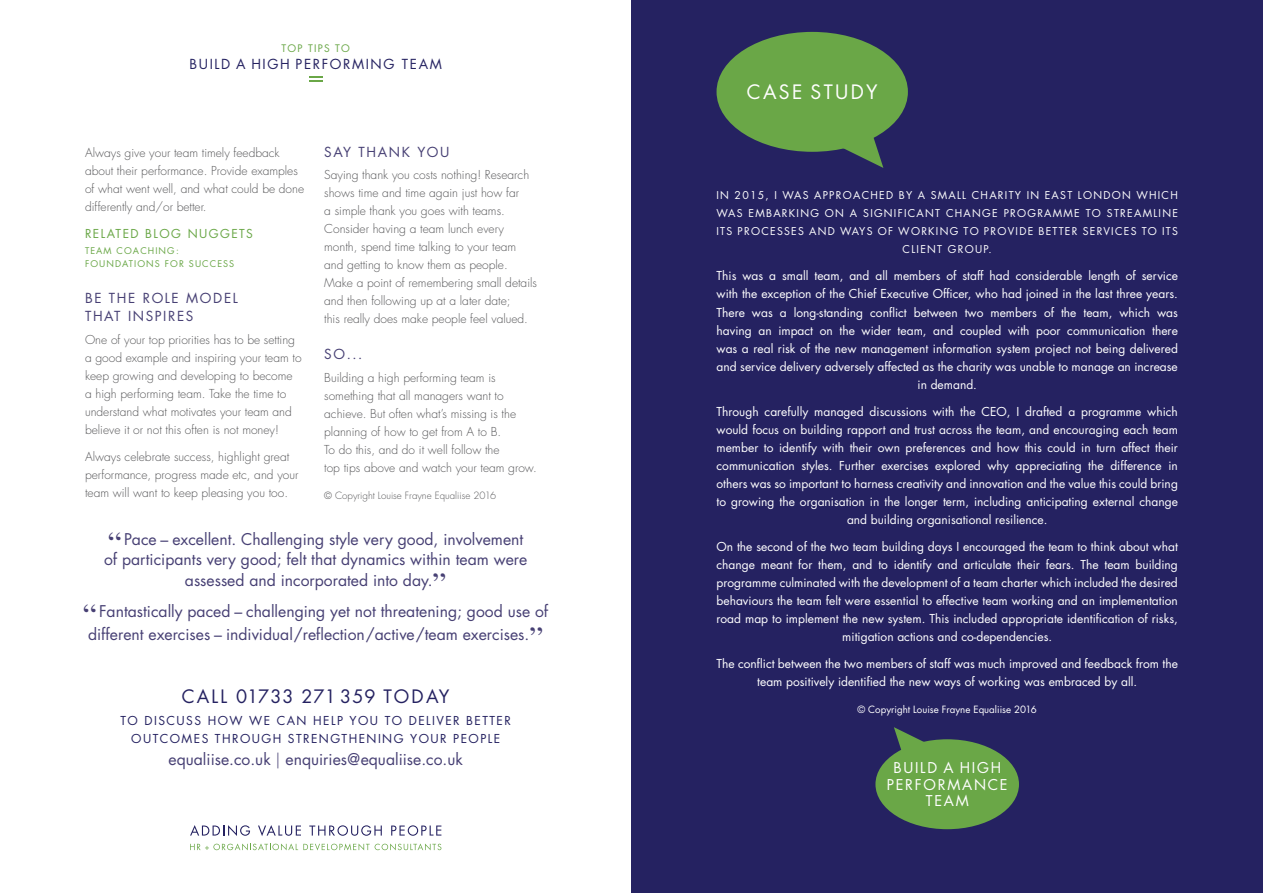
<style>
.page{position:relative;width:1263px;height:893px;background:#fff}
.page>*{position:absolute;margin:0;border:0;box-sizing:border-box;transform-origin:0 0}
.t1{font:19.35px "Futura";letter-spacing:.12em;color:#fff}
.t2{font:18px "Futura";letter-spacing:.06em;color:#252261}
.t3{font:15.75px/20.2px "Futura";color:#474074;text-align:center}
.t4{font:14.55px/16.5px "Futura";letter-spacing:.12em;color:#fff;text-align:center}
.t5{font:13.5px/18px "Futura";letter-spacing:.12em;color:#474074}
.t6{font:13.5px "Futura";letter-spacing:.12em;color:#252261}
.t7{font:12px/18px "Futura";color:#fff;text-align:center}
.t8{font:300 12px/18px "Futura";color:#58585a}
.t9{font:12px/18px "Futura";letter-spacing:.12em;color:#252261;text-align:center}
.t10{font:12px "Futura";letter-spacing:.12em;color:#6aa747}
.t11{font:10.5px/18px "Futura";letter-spacing:.12em;color:#fff;text-align:center}
.t12{font:10.2px "Futura";letter-spacing:.12em;color:#6aa747}
.t13{font:300 9.75px "Futura";color:#58585a}
.t14{font:9.75px "Futura";color:#fff}
.t15{font:9px/13.5px "Futura";letter-spacing:.12em;color:#6aa747}
.s1{font-family:"Times";font-size:31.5px}
.s2{font-weight:300}
</style>
<div class="page">
<div style="left:631px;top:0;width:632px;height:893px;background:#252261"></div>
<svg style="left:309px;top:76px;width:14px;height:6px"></svg>
<div style="left:716px;top:32px;width:192px;height:120px;background:#6aa747;border-radius:50%"></div>
<svg style="left:809px;top:132px;width:74px;height:36px"></svg>
<div style="left:875px;top:739px;width:144px;height:90px;background:#6aa747;border-radius:50%"></div>
<svg style="left:894px;top:727px;width:55px;height:27px"></svg>
<svg style="left:190px;top:825px;width:60px;height:11px"></svg>
<svg style="left:258px;top:825px;width:43px;height:11px"></svg>
<svg style="left:309px;top:825px;width:73px;height:11px"></svg>
<svg style="left:391px;top:825px;width:50px;height:11px"></svg>
<svg style="left:190px;top:843px;width:251px;height:7px"></svg>
<p class="t12" style="left:282px;top:41px;width:70px">TOP TIPS TO</p>
<p class="t6" style="left:190px;top:55px;width:254px">BUILD A HIGH PERFORMING TEAM</p>
<p class="t5" style="left:324px;top:143px;width:127px">SAY THANK YOU</p>
<p class="t8" style="left:324px;top:166px;width:214px">Saying thank you costs nothing! Research shows time and time again just how far<br>a simple thank you goes with teams.<br>Consider having a team lunch every month, spend time talking to your team and getting to know them as people.<br>Make a point of remembering small details and then following up at a later date;<br>this really does make people feel valued.</p>
<p class="t5" style="left:324px;top:346px;width:40px">SO...</p>
<p class="t8" style="left:324px;top:369px;width:214px">Building a high performing team is something that all managers want to achieve. But often what’s missing is the planning of how to get from A to B.<br>To do this, and do it well follow the<br>top tips above and watch your team grow.</p>
<p class="t13" style="left:324px;top:489px;width:174px">© Copyright Louise Frayne Equaliise 2016</p>
<p class="t3" style="left:104px;top:529px;width:425px"><span class="s1">“</span>Pace – excellent. Challenging style very good, involvement of participants very good; felt that dynamics within team were assessed and incorporated into day.<span class="s1">”</span></p>
<p class="t3" style="left:83px;top:600px;width:466px;line-height:22.5px"><span class="s1">“</span> Fantastically paced – challenging yet not threatening; good use of different exercises – individual/reflection/active/team exercises.<span class="s1">”</span></p>
<p class="t8" style="left:85px;top:144px;width:221px">Always give your team timely feedback about their performance. Provide examples of what went well, and what could be done differently and/or better.</p>
<p class="t10" style="left:85px;top:226px;width:169px">RELATED BLOG NUGGETS</p>
<p class="t15" style="left:85px;top:244px;width:151px">TEAM COACHING:<br>FOUNDATIONS FOR SUCCESS</p>
<p class="t5" style="left:85px;top:289px;width:154px">BE THE ROLE MODEL<br>THAT INSPIRES</p>
<p class="t8" style="left:85px;top:331px;width:218px">One of your top priorities has to be setting a good example and inspiring your team to keep growing and developing to become a high performing team. Take the time to understand what motivates your team and believe it or not this often is not money!</p>
<p class="t8" style="left:85px;top:448px;width:215px">Always celebrate success, highlight great performance, progress made etc, and your team will want to keep pleasing you too.</p>
<p class="t2" style="left:182px;top:684px;width:269px">CALL 01733 271 359 TODAY</p>
<p class="t9" style="left:121px;top:712px;width:392px">TO DISCUSS HOW WE CAN HELP YOU TO DELIVER BETTER<br>OUTCOMES THROUGH STRENGTHENING YOUR PEOPLE</p>
<p class="t3" style="left:169px;top:750px;width:296px">equaliise.co.uk <span class="s2">|</span> enquiries@equaliise.co.uk</p>
<p class="t1" style="left:747px;top:80px;width:132px">CASE STUDY</p>
<p class="t11" style="left:716px;top:187px;width:463px">IN 2015, I WAS APPROACHED BY A SMALL CHARITY IN EAST LONDON WHICH WAS EMBARKING ON A SIGNIFICANT CHANGE PROGRAMME TO STREAMLINE ITS PROCESSES AND WAYS OF WORKING TO PROVIDE BETTER SERVICES TO ITS CLIENT GROUP.</p>
<p class="t7" style="left:716px;top:267px;width:463px">This was a small team, and all members of staff had considerable length of service with the exception of the Chief Executive Officer, who had joined in the last three years.<br>There was a long-standing conflict between two members of the team, which was having an impact on the wider team, and coupled with poor communication there was a real risk of the new management information system project not being delivered and service delivery adversely affected as the charity was unable to manage an increase in demand.</p>
<p class="t7" style="left:716px;top:402px;width:463px">Through carefully managed discussions with the CEO, I drafted a programme which would focus on building rapport and trust across the team, and encouraging each team member to identify with their own preferences and how this could in turn affect their communication styles. Further exercises explored why appreciating the difference in others was so important to harness creativity and innovation and the value this could bring to growing the organisation in the longer term, including anticipating external change and building organisational resilience.</p>
<p class="t7" style="left:716px;top:537px;width:463px">On the second of the two team building days I encouraged the team to think about what change meant for them, and to identify and articulate their fears. The team building programme culminated with the development of a team charter which included the desired behaviours the team felt were essential to effective team working and an implementation road map to implement the new system. This included appropriate identification of risks, mitigation actions and co-dependencies.</p>
<p class="t7" style="left:716px;top:654px;width:463px">The conflict between the two members of staff was much improved and feedback from the team positively identified the new ways of working was embraced by all.</p>
<p class="t14" style="left:857px;top:703px;width:181px">© Copyright Louise Frayne Equaliise 2016</p>
<p class="t4" style="left:887px;top:760px;width:122px">BUILD A HIGH<br>PERFORMANCE<br>TEAM</p>
</div>
